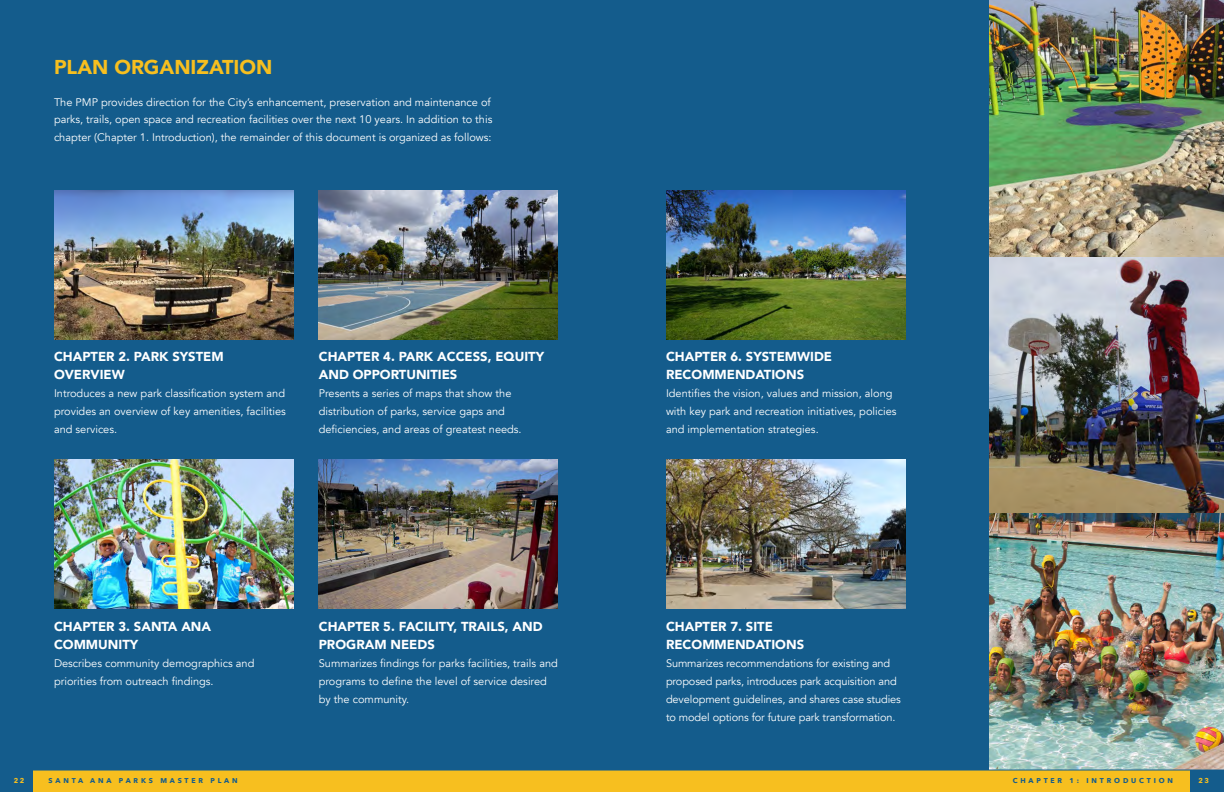
<style>
.page{position:relative;width:1224px;height:792px;background:#fff}
.page>*{position:absolute;margin:0;border:0;box-sizing:border-box;transform-origin:0 0}
.t1{font:900 20px "Avenir";color:#f7bf1f}
.t2{font:900 13px/18px "Avenir";color:#fff}
.t3{font:11px/18px "Avenir";color:#fff}
.t4{font:700 7px "Avenir Next";letter-spacing:.4em;color:#145c8c}
.t5{font:700 7px "Avenir Next";color:#f7bf1f}
</style>
<div class="page">
<div style="left:0;top:0;width:1224px;height:770px;background:#145c8c"></div>
<img style="left:54px;top:191px;width:239px;height:148px">
<img style="left:666px;top:191px;width:239px;height:148px">
<img style="left:319px;top:191px;width:239px;height:148px">
<img style="left:54px;top:459px;width:239px;height:149px">
<img style="left:666px;top:459px;width:239px;height:149px">
<img style="left:319px;top:459px;width:239px;height:149px">
<img style="left:989px;top:0;width:235px;height:770px">
<div style="left:0;top:770px;width:1224px;height:22px;background:#f7bf1f"></div>
<div style="left:1191px;top:770px;width:33px;height:22px;background:#145c8c"></div>
<div style="left:0;top:770px;width:33px;height:22px;background:#145c8c"></div>
<hr style="left:0;top:770px;width:1224px;height:1px;background:#145c8c">
<h1 class="t1" style="left:54px;top:50px;width:220px">PLAN ORGANIZATION</h1>
<p class="t3" style="left:54px;top:93px;width:440px">The PMP provides direction for the City’s enhancement, preservation and maintenance of parks, trails, open space and recreation facilities over the next 10 years. In addition to this chapter (Chapter 1. Introduction), the remainder of this document is organized as follows:</p>
<p class="t2" style="left:54px;top:347px;width:171px">CHAPTER 2. PARK SYSTEM<br>OVERVIEW</p>
<p class="t3" style="left:54px;top:385px;width:233px;text-align:justify">Introduces a new park classification system and provides an overview of key amenities, facilities and services.</p>
<p class="t2" style="left:319px;top:347px;width:227px">CHAPTER 4. PARK ACCESS, EQUITY<br>AND OPPORTUNITIES</p>
<p class="t3" style="left:319px;top:385px;width:204px">Presents a series of maps that show the distribution of parks, service gaps and deficiencies, and areas of greatest needs.</p>
<p class="t2" style="left:54px;top:617px;width:159px">CHAPTER 3. SANTA ANA<br>COMMUNITY</p>
<p class="t3" style="left:54px;top:655px;width:202px">Describes community demographics and priorities from outreach findings.</p>
<p class="t2" style="left:319px;top:617px;width:225px">CHAPTER 5. FACILITY, TRAILS, AND<br>PROGRAM NEEDS</p>
<p class="t3" style="left:319px;top:655px;width:241px">Summarizes findings for parks facilities, trails and programs to define the level of service desired by the community.</p>
<p class="t2" style="left:666px;top:347px;width:168px">CHAPTER 6. SYSTEMWIDE<br>RECOMMENDATIONS</p>
<p class="t3" style="left:666px;top:385px;width:232px">Identifies the vision, values and mission, along with key park and recreation initiatives, policies and implementation strategies.</p>
<p class="t2" style="left:666px;top:617px;width:140px">CHAPTER 7. SITE<br>RECOMMENDATIONS</p>
<p class="t3" style="left:666px;top:655px;width:236px">Summarizes recommendations for existing and proposed parks, introduces park acquisition and development guidelines, and shares case studies to model options for future park transformation.</p>
<p class="t5" style="left:14px;top:774px;width:12px">22</p>
<p class="t4" style="left:49px;top:774px;width:191px">SANTA ANA PARKS MASTER PLAN</p>
<p class="t4" style="left:1013px;top:774px;width:162px">CHAPTER 1: INTRODUCTION</p>
<p class="t5" style="left:1199px;top:774px;width:12px">23</p>
</div>
